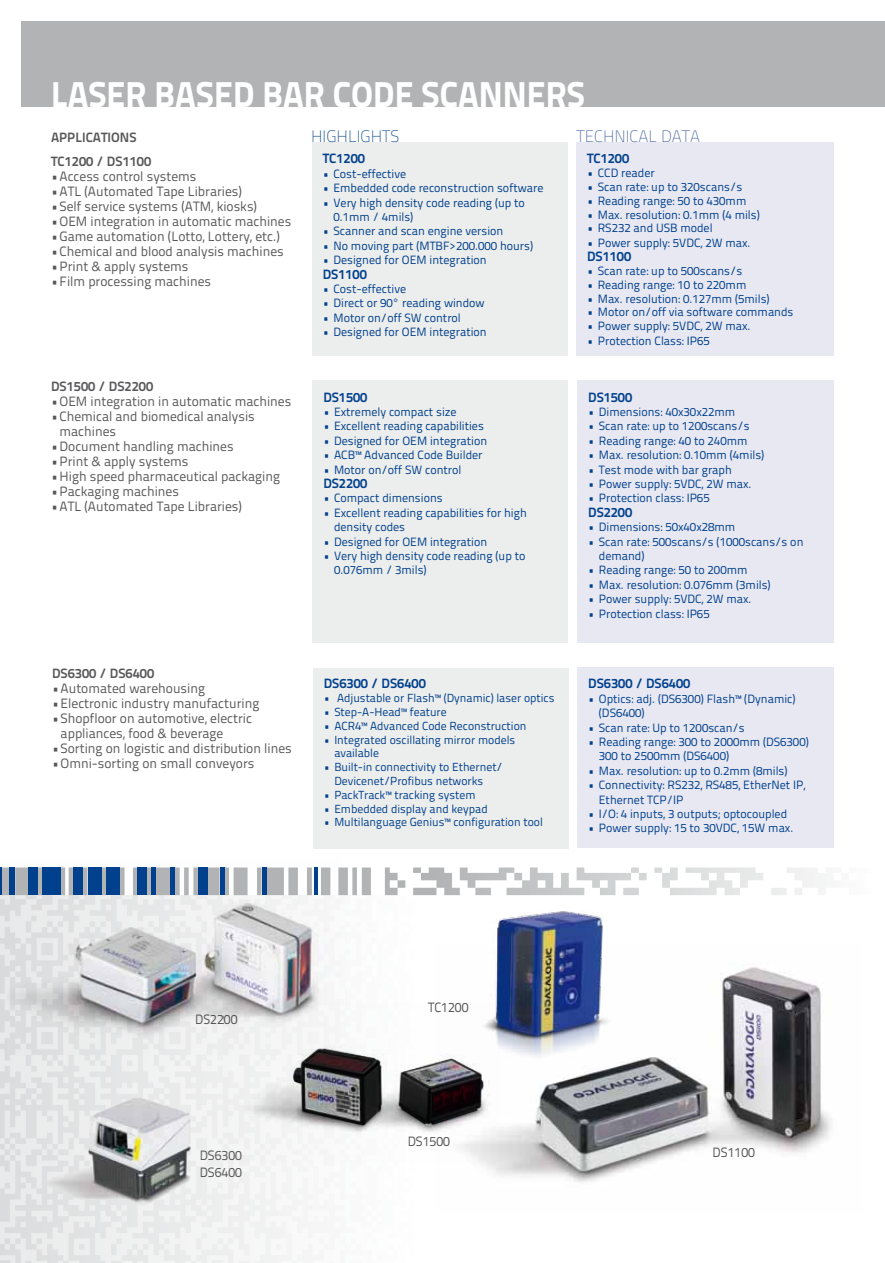
<style>
.page{position:relative;width:885px;height:1263px;background:#fff}
.page>*{position:absolute;margin:0;border:0;box-sizing:border-box;transform-origin:0 0}
.t1{font:800 36px "Titillium Text 22 L";color:#fff;scale:.95 1}
.t2{font:100 16.5px "Titillium Text 22 L";color:#405b9e}
.t3{font:100 16.5px "Titillium Text 22 L";color:#00408c}
.t4{font:13.5px/15px "Titillium Text 22 L";color:#58585a}
.t5{font:700 13.5px "Titillium Text 22 L";letter-spacing:-.005em;color:#00408c}
.t6{font:700 13.5px/23.5px "Titillium Text 22 L";color:#58585a}
.t7{font:13.5px/16.5px "Titillium Text 22 L";color:#58585a;scale:.95 1}
.t8{font:12px/14.4px "Titillium Text 22 L";color:#00408c}
.t9{font:11.7px/13.8px "Titillium Text 22 L";color:#00408c}
</style>
<div class="page">
<div style="left:21px;top:21px;width:863px;height:85px;background:#b1b3b4"></div>
<div style="left:0;top:895px;width:414px;height:368px;background:linear-gradient(to right,#e2e2e3,#fefefe)"></div>
<svg style="left:340px;top:895px;width:74px;height:107px"></svg>
<img style="left:457px;top:895px;width:146px;height:50px">
<img style="left:481px;top:945px;width:350px;height:237px">
<img style="left:0;top:895px;width:340px;height:160px">
<img style="left:75px;top:904px;width:235px;height:119px">
<img style="left:223px;top:1002px;width:277px;height:161px">
<img style="left:293px;top:1048px;width:190px;height:78px">
<svg style="left:0;top:867px;width:821px;height:28px"></svg>
<div style="left:151px;top:867px;width:5px;height:28px;background:#00408c"></div>
<div style="left:170px;top:867px;width:5px;height:28px;background:#00408c"></div>
<div style="left:137px;top:867px;width:10px;height:28px;background:#00408c"></div>
<div style="left:42px;top:867px;width:19px;height:28px;background:#00408c"></div>
<img style="left:13px;top:1091px;width:192px;height:117px">
<div style="left:576px;top:143px;width:257px;height:213px;background:#e8e8f3"></div>
<div style="left:312px;top:143px;width:255px;height:213px;background:#eceded"></div>
<div style="left:577px;top:668px;width:256px;height:180px;background:#e8e8f3"></div>
<div style="left:313px;top:668px;width:255px;height:180px;background:#eceded"></div>
<div style="left:577px;top:381px;width:256px;height:262px;background:#e8e8f3"></div>
<div style="left:313px;top:381px;width:255px;height:262px;background:#eceded"></div>
<h1 class="t1" style="left:51px;top:67px;width:563px">LASER BASED BAR CODE SCANNERS</h1>
<p class="t6" style="left:51px;top:125px;width:102px">APPLICATIONS<br>TC1200 / DS1100</p>
<p class="t4" style="left:51px;top:168px;width:147px">• Access control systems</p>
<p class="t4" style="left:51px;top:183px;width:192px">• ATL (Automated Tape Libraries)</p>
<p class="t4" style="left:51px;top:198px;width:207px">• Self service systems (ATM, kiosks)</p>
<p class="t4" style="left:51px;top:213px;width:242px">• OEM integration in automatic machines</p>
<p class="t4" style="left:51px;top:228px;width:230px">• Game automation (Lotto, Lottery, etc.)</p>
<p class="t4" style="left:51px;top:243px;width:234px">• Chemical and blood analysis machines</p>
<p class="t4" style="left:51px;top:258px;width:139px">• Print &amp; apply systems</p>
<p class="t4" style="left:51px;top:273px;width:162px">• Film processing machines</p>
<h2 class="t3" style="left:311px;top:124px;width:90px">HIGHLIGHTS</h2>
<h2 class="t2" style="left:576px;top:125px;width:125px">TECHNICAL DATA</h2>
<p class="t5" style="left:323px;top:148px;width:44px">TC1200</p>
<p class="t8" style="left:323px;top:166px;width:85px">• Cost-effective</p>
<p class="t8" style="left:323px;top:180px;width:222px">• Embedded code reconstruction software</p>
<p class="t8" style="left:333px;top:195px;width:193px;text-indent:-11px">• Very high density code reading (up to<br>0.1mm / 4mils)</p>
<p class="t8" style="left:323px;top:223px;width:182px">• Scanner and scan engine version</p>
<p class="t8" style="left:323px;top:238px;width:212px">• No moving part (MTBF&gt;200.000 hours)</p>
<p class="t8" style="left:323px;top:252px;width:165px">• Designed for OEM integration</p>
<p class="t5" style="left:323px;top:264px;width:45px">DS1100</p>
<p class="t8" style="left:323px;top:281px;width:85px">• Cost-effective</p>
<p class="t8" style="left:323px;top:295px;width:163px">• Direct or 90° reading window</p>
<p class="t8" style="left:323px;top:310px;width:139px">• Motor on/off SW control</p>
<p class="t8" style="left:323px;top:324px;width:165px">• Designed for OEM integration</p>
<p class="t5" style="left:587px;top:148px;width:44px">TC1200</p>
<p class="t8" style="left:587px;top:165px;width:69px">• CCD reader</p>
<p class="t8" style="left:587px;top:179px;width:157px">• Scan rate: up to 320scans/s</p>
<p class="t8" style="left:587px;top:193px;width:161px">• Reading range: 50 to 430mm</p>
<p class="t8" style="left:587px;top:207px;width:174px">• Max. resolution: 0.1mm (4 mils)</p>
<p class="t8" style="left:587px;top:220px;width:127px">• RS232 and USB model</p>
<p class="t8" style="left:587px;top:235px;width:165px">• Power supply: 5VDC, 2W max.</p>
<p class="t5" style="left:587px;top:246px;width:45px">DS1100</p>
<p class="t8" style="left:587px;top:263px;width:157px">• Scan rate: up to 500scans/s</p>
<p class="t8" style="left:587px;top:277px;width:161px">• Reading range: 10 to 220mm</p>
<p class="t8" style="left:587px;top:291px;width:184px">• Max. resolution: 0.127mm (5mils)</p>
<p class="t8" style="left:587px;top:304px;width:208px">• Motor on/off via software commands</p>
<p class="t8" style="left:587px;top:318px;width:165px">• Power supply: 5VDC, 2W max.</p>
<p class="t8" style="left:587px;top:333px;width:124px">• Protection Class: IP65</p>
<p class="t6" style="left:51px;top:374px;width:104px">DS1500 / DS2200</p>
<p class="t4" style="left:51px;top:393px;width:242px">• OEM integration in automatic machines</p>
<p class="t4" style="left:60px;top:408px;width:197px;text-indent:-9px">• Chemical and biomedical analysis machines</p>
<p class="t4" style="left:51px;top:438px;width:184px">• Document handling machines</p>
<p class="t4" style="left:51px;top:453px;width:139px">• Print &amp; apply systems</p>
<p class="t4" style="left:51px;top:468px;width:230px">• High speed pharmaceutical packaging</p>
<p class="t4" style="left:51px;top:483px;width:129px">• Packaging machines</p>
<p class="t4" style="left:51px;top:498px;width:192px">• ATL (Automated Tape Libraries)</p>
<p class="t5" style="left:323px;top:386px;width:45px">DS1500</p>
<p class="t8" style="left:323px;top:404px;width:135px">• Extremely compact size</p>
<p class="t8" style="left:323px;top:418px;width:162px">• Excellent reading capabilities</p>
<p class="t8" style="left:323px;top:433px;width:165px">• Designed for OEM integration</p>
<p class="t8" style="left:323px;top:447px;width:161px">• ACB™ Advanced Code Builder</p>
<p class="t8" style="left:323px;top:461px;width:139px">• Motor on/off SW control</p>
<p class="t5" style="left:323px;top:473px;width:45px">DS2200</p>
<p class="t8" style="left:323px;top:490px;width:121px">• Compact dimensions</p>
<p class="t8" style="left:334px;top:505px;width:194px;text-indent:-11px">• Excellent reading capabilities for high density codes</p>
<p class="t8" style="left:323px;top:533px;width:165px">• Designed for OEM integration</p>
<p class="t8" style="left:334px;top:548px;width:193px;text-indent:-11px">• Very high density code reading (up to<br>0.076mm / 3mils)</p>
<p class="t6" style="left:52px;top:660px;width:104px">DS6300 / DS6400</p>
<p class="t4" style="left:52px;top:680px;width:154px">• Automated warehousing</p>
<p class="t4" style="left:52px;top:695px;width:209px">• Electronic industry manufacturing</p>
<p class="t4" style="left:61px;top:710px;width:193px;text-indent:-9px">• Shopfloor on automotive, electric appliances, food &amp; beverage</p>
<p class="t4" style="left:52px;top:740px;width:241px">• Sorting on logistic and distribution lines</p>
<p class="t4" style="left:52px;top:755px;width:204px">• Omni-sorting on small conveyors</p>
<p class="t5" style="left:323px;top:673px;width:104px">DS6300 / DS6400</p>
<p class="t9" style="left:323px;top:690px;width:232px">• Adjustable or Flash™ (Dynamic) laser optics</p>
<p class="t9" style="left:323px;top:704px;width:124px">• Step-A-Head™ feature</p>
<p class="t9" style="left:323px;top:718px;width:204px">• ACR4™ Advanced Code Reconstruction</p>
<p class="t9" style="left:334px;top:732px;width:182px;text-indent:-11px">• Integrated oscillating mirror models available</p>
<p class="t9" style="left:334px;top:759px;width:170px;text-indent:-11px">• Built-in connectivity to Ethernet/<br>Devicenet/Profibus networks</p>
<p class="t9" style="left:323px;top:787px;width:153px">• PackTrack™ tracking system</p>
<p class="t9" style="left:323px;top:801px;width:165px">• Embedded display and keypad</p>
<p class="t9" style="left:323px;top:815px;width:221px">• Multilanguage Genius™ configuration tool</p>
<p class="t5" style="left:588px;top:386px;width:45px">DS1500</p>
<p class="t8" style="left:588px;top:404px;width:149px">• Dimensions: 40x30x22mm</p>
<p class="t8" style="left:588px;top:418px;width:163px">• Scan rate: up to 1200scans/s</p>
<p class="t8" style="left:588px;top:433px;width:161px">• Reading range: 40 to 240mm</p>
<p class="t8" style="left:588px;top:447px;width:178px">• Max. resolution: 0.10mm (4mils)</p>
<p class="t8" style="left:588px;top:461px;width:145px">• Test mode with bar graph</p>
<p class="t8" style="left:588px;top:476px;width:165px">• Power supply: 5VDC, 2W max.</p>
<p class="t8" style="left:588px;top:490px;width:123px">• Protection class: IP65</p>
<p class="t5" style="left:588px;top:502px;width:45px">DS2200</p>
<p class="t8" style="left:588px;top:519px;width:149px">• Dimensions: 50x40x28mm</p>
<p class="t8" style="left:598px;top:533px;width:206px;text-indent:-11px">• Scan rate: 500scans/s (1000scans/s on demand)</p>
<p class="t8" style="left:588px;top:562px;width:161px">• Reading range: 50 to 200mm</p>
<p class="t8" style="left:588px;top:577px;width:184px">• Max. resolution: 0.076mm (3mils)</p>
<p class="t8" style="left:588px;top:591px;width:165px">• Power supply: 5VDC, 2W max.</p>
<p class="t8" style="left:588px;top:605px;width:123px">• Protection class: IP65</p>
<p class="t5" style="left:588px;top:673px;width:104px">DS6300 / DS6400</p>
<p class="t8" style="left:598px;top:691px;width:198px;text-indent:-11px">• Optics: adj. (DS6300) Flash™ (Dynamic) (DS6400)</p>
<p class="t8" style="left:588px;top:719px;width:158px">• Scan rate: Up to 1200scan/s</p>
<p class="t8" style="left:598px;top:734px;width:211px;text-indent:-11px">• Reading range: 300 to 2000mm (DS6300)<br>300 to 2500mm (DS6400)</p>
<p class="t8" style="left:588px;top:763px;width:201px">• Max. resolution: up to 0.2mm (8mils)</p>
<p class="t8" style="left:598px;top:777px;width:208px;text-indent:-11px">• Connectivity: RS232, RS485, EtherNet IP,<br>Ethernet TCP/IP</p>
<p class="t8" style="left:588px;top:806px;width:200px">• I/O: 4 inputs, 3 outputs; optocoupled</p>
<p class="t8" style="left:588px;top:820px;width:207px">• Power supply: 15 to 30VDC, 15W max.</p>
<p class="t7" style="left:195px;top:1010px;width:46px">DS2200</p>
<p class="t7" style="left:200px;top:1146px;width:46px">DS6300<br>DS6400</p>
<p class="t7" style="left:428px;top:999px;width:44px">TC1200</p>
<p class="t7" style="left:407px;top:1132px;width:46px">DS1500</p>
<p class="t7" style="left:712px;top:1144px;width:46px">DS1100</p>
</div>
